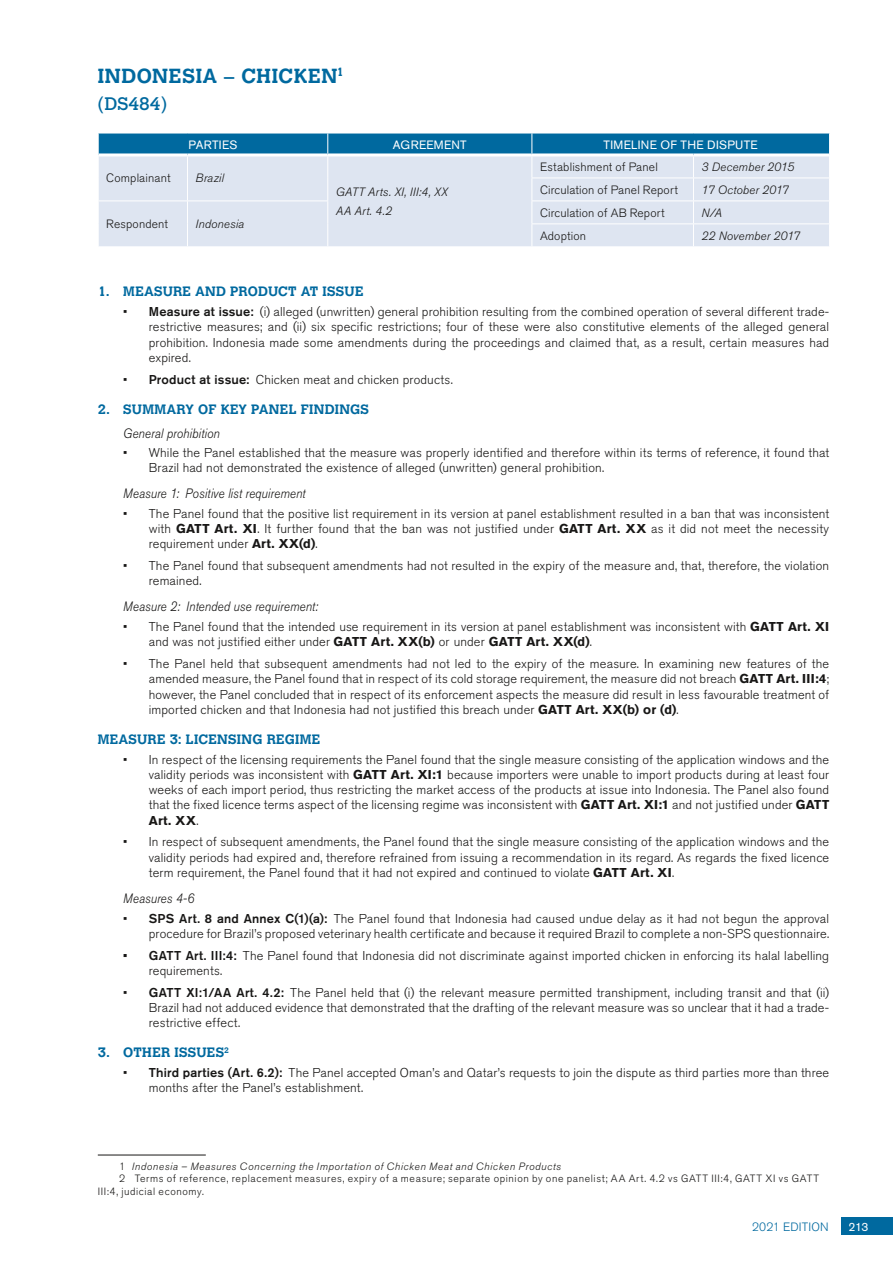
<style>
.page{position:relative;width:893px;height:1263px;background:#fff}
.page>*{position:absolute;margin:0;border:0;box-sizing:border-box;transform-origin:0 0}
.head1{font:700 20.25px "Calvert MT Std";letter-spacing:.03em;color:#00699f}
.head2{font:18px "Calvert MT Std";color:#00699f}
.head4{font:italic 300 13.5px "Akzidenz Grotesk BE";letter-spacing:.01em;color:#181716;scale:.9 1}
.head3{font:700 13.5px "Calvert MT Std";letter-spacing:.02em;color:#00699f}
.body_texte{font:300 12.75px/15.3px "Akzidenz Grotesk BE";letter-spacing:.01em;color:#181716;text-align:justify}
.tab_roman{font:300 12px "Akzidenz Grotesk BE";letter-spacing:.01em;color:#181716}
.tab_roman-2{font:italic 300 12px "Akzidenz Grotesk BE";letter-spacing:.015em;color:#181716}
.tab_head1{font:12px "Akzidenz Grotesk BE";letter-spacing:.025em;color:#fff}
.t1{font:300 12px "Akzidenz Grotesk BE";letter-spacing:.015em;color:#00699f}
.footnotes{font:300 10.5px/12.6px "Akzidenz Grotesk BE";letter-spacing:.055em;color:#181716}
.footnotes-2{font:italic 300 10.5px "Akzidenz Grotesk BE";letter-spacing:.055em;color:#181716}
.s1{font-weight:500}
.s2{font-weight:700}
.s3{font-style:normal}
</style>
<div class="page">
<div style="left:841px;top:1218px;width:52px;height:17px;background:#00699f"></div>
<svg style="left:98px;top:133px;width:732px;height:113px;background:#b8d0e3"></svg>
<hr style="left:98px;top:1155px;width:108px;height:1px;background:#181716">
<p class="head1" style="left:98px;top:63px;width:247px">INDONESIA – CHICKEN<sup>1</sup></p>
<p class="head2" style="left:98px;top:93px;width:71px">(DS484)</p>
<p class="tab_head1" style="left:188px;top:137px;width:50px">PARTIES</p>
<p class="tab_head1" style="left:393px;top:137px;width:75px">AGREEMENT</p>
<p class="tab_head1" style="left:604px;top:137px;width:156px">TIMELINE OF THE DISPUTE</p>
<p class="tab_roman" style="left:106px;top:172px;width:66px">Complainant</p>
<p class="tab_roman-2" style="left:196px;top:172px;width:30px">Brazil</p>
<p class="tab_roman-2" style="left:336px;top:185px;width:113px">GATT Arts. XI, III:4, XX</p>
<p class="tab_roman-2" style="left:336px;top:204px;width:58px">AA Art. 4.2</p>
<p class="tab_roman" style="left:540px;top:160px;width:119px">Establishment of Panel</p>
<p class="tab_roman-2" style="left:702px;top:160px;width:94px">3 December 2015</p>
<p class="tab_roman" style="left:540px;top:183px;width:139px">Circulation of Panel Report</p>
<p class="tab_roman-2" style="left:702px;top:183px;width:89px">17 October 2017</p>
<p class="tab_roman" style="left:540px;top:206px;width:126px">Circulation of AB Report</p>
<p class="tab_roman-2" style="left:702px;top:206px;width:22px">N/A</p>
<p class="tab_roman" style="left:540px;top:229px;width:47px">Adoption</p>
<p class="tab_roman-2" style="left:702px;top:229px;width:100px">22 November 2017</p>
<p class="tab_roman" style="left:106px;top:217px;width:63px">Respondent</p>
<p class="tab_roman-2" style="left:196px;top:217px;width:50px">Indonesia</p>
<p class="head3" style="left:98px;top:283px;width:267px">1. MEASURE AND PRODUCT AT ISSUE</p>
<p class="body_texte" style="left:149px;top:304px;width:682px;text-indent:-26px">• <span class="s1">Measure at issue:</span> (i) alleged (unwritten) general prohibition resulting from the combined operation of several different trade&shy;restrictive measures; and (ii) six specific restrictions; four of these were also constitutive elements of the alleged general prohibition. Indonesia made some amendments during the proceedings and claimed that, as a result, certain measures had expired.</p>
<p class="body_texte" style="left:123px;top:372px;width:331px">• <span class="s1">Product at issue:</span> Chicken meat and chicken products.</p>
<p class="head3" style="left:98px;top:400px;width:273px">2. SUMMARY OF KEY PANEL FINDINGS</p>
<p class="head4" style="left:123px;top:425px;width:109px">General prohibition</p>
<p class="body_texte" style="left:149px;top:445px;width:682px;text-indent:-26px">• While the Panel established that the measure was properly identified and therefore within its terms of reference, it found that<br>Brazil had not demonstrated the existence of alleged (unwritten) general prohibition.</p>
<p class="head4" style="left:123px;top:486px;width:204px">Measure 1: Positive list requirement</p>
<p class="body_texte" style="left:149px;top:506px;width:682px;text-indent:-26px">• The Panel found that the positive list requirement in its version at panel establishment resulted in a ban that was inconsistent with <span class="s2">GATT Art. XI</span>. It further found that the ban was not justified under <span class="s2">GATT Art. XX</span> as it did not meet the necessity requirement under <span class="s2">Art. XX(d)</span>.</p>
<p class="body_texte" style="left:149px;top:558px;width:682px;text-indent:-26px">• The Panel found that subsequent amendments had not resulted in the expiry of the measure and, that, therefore, the violation remained.</p>
<p class="head4" style="left:123px;top:599px;width:218px">Measure 2: Intended use requirement:</p>
<p class="body_texte" style="left:149px;top:619px;width:682px;text-indent:-26px">• The Panel found that the intended use requirement in its version at panel establishment was inconsistent with <span class="s2">GATT Art. XI </span>and was not justified either under <span class="s2">GATT Art. XX(b)</span> or under <span class="s2">GATT Art. XX(d)</span>.</p>
<p class="body_texte" style="left:149px;top:656px;width:682px;text-indent:-26px">• The Panel held that subsequent amendments had not led to the expiry of the measure. In examining new features of the amended measure, the Panel found that in respect of its cold storage requirement, the measure did not breach <span class="s2">GATT Art. III:4</span>; however, the Panel concluded that in respect of its enforcement aspects the measure did result in less favourable treatment of imported chicken and that Indonesia had not justified this breach under <span class="s2">GATT Art. XX(b) or (d)</span>.</p>
<p class="head3" style="left:98px;top:731px;width:224px">MEASURE 3: LICENSING REGIME</p>
<p class="body_texte" style="left:149px;top:752px;width:682px;text-indent:-26px">• In respect of the licensing requirements the Panel found that the single measure consisting of the application windows and the validity periods was inconsistent with <span class="s2">GATT Art. XI:1</span> because importers were unable to import products during at least four weeks of each import period, thus restricting the market access of the products at issue into Indonesia. The Panel also found that the fixed licence terms aspect of the licensing regime was inconsistent with <span class="s2">GATT Art. XI:1</span> and not justified under <span class="s2">GATT Art. XX</span>.</p>
<p class="body_texte" style="left:149px;top:835px;width:682px;text-indent:-26px">• In respect of subsequent amendments, the Panel found that the single measure consisting of the application windows and the validity periods had expired and, therefore refrained from issuing a recommendation in its regard. As regards the fixed licence term requirement, the Panel found that it had not expired and continued to violate <span class="s2">GATT Art. XI</span>.</p>
<p class="head4" style="left:123px;top:891px;width:80px">Measures 4-6</p>
<p class="body_texte" style="left:123px;top:911px;width:707px;text-align:right">• <span class="s1">SPS Art. 8 and Annex C(1)(a):</span> The Panel found that Indonesia had caused undue delay as it had not begun the approval procedure for Brazil’s proposed veterinary health certificate and because it required Brazil to complete a non-SPS questionnaire.</p>
<p class="body_texte" style="left:149px;top:948px;width:682px;text-indent:-26px"><span class="s1">• GATT Art. III:4:</span> The Panel found that Indonesia did not discriminate against imported chicken in enforcing its halal labelling requirements.</p>
<p class="body_texte" style="left:149px;top:985px;width:682px;text-indent:-26px">• <span class="s1">GATT XI:1/AA Art. 4.2:</span> The Panel held that (i) the relevant measure permitted transhipment, including transit and that (ii)<br>Brazil had not adduced evidence that demonstrated that the drafting of the relevant measure was so unclear that it had a trade&shy;restrictive effect.</p>
<p class="head3" style="left:98px;top:1044px;width:133px">3. OTHER ISSUES<sup>2</sup></p>
<p class="body_texte" style="left:149px;top:1065px;width:682px;text-indent:-26px">• <span class="s1">Third parties (Art. 6.2):</span> The Panel accepted Oman’s and Qatar’s requests to join the dispute as third parties more than three months after the Panel’s establishment.</p>
<p class="footnotes-2" style="left:119px;top:1160px;width:443px"><span class="s3">1</span> Indonesia – Measures Concerning the Importation of Chicken Meat and Chicken Products</p>
<p class="footnotes" style="left:98px;top:1172px;width:723px;text-indent:21px">2 Terms of reference, replacement measures, expiry of a measure; separate opinion by one panelist; AA Art. 4.2 vs GATT III:4, GATT XI vs GATT<br>III:4, judicial economy.</p>
<p class="t1" style="left:752px;top:1220px;width:78px">2021 EDITION</p>
<p class="tab_head1" style="left:848px;top:1220px;width:22px">213</p>
</div>
